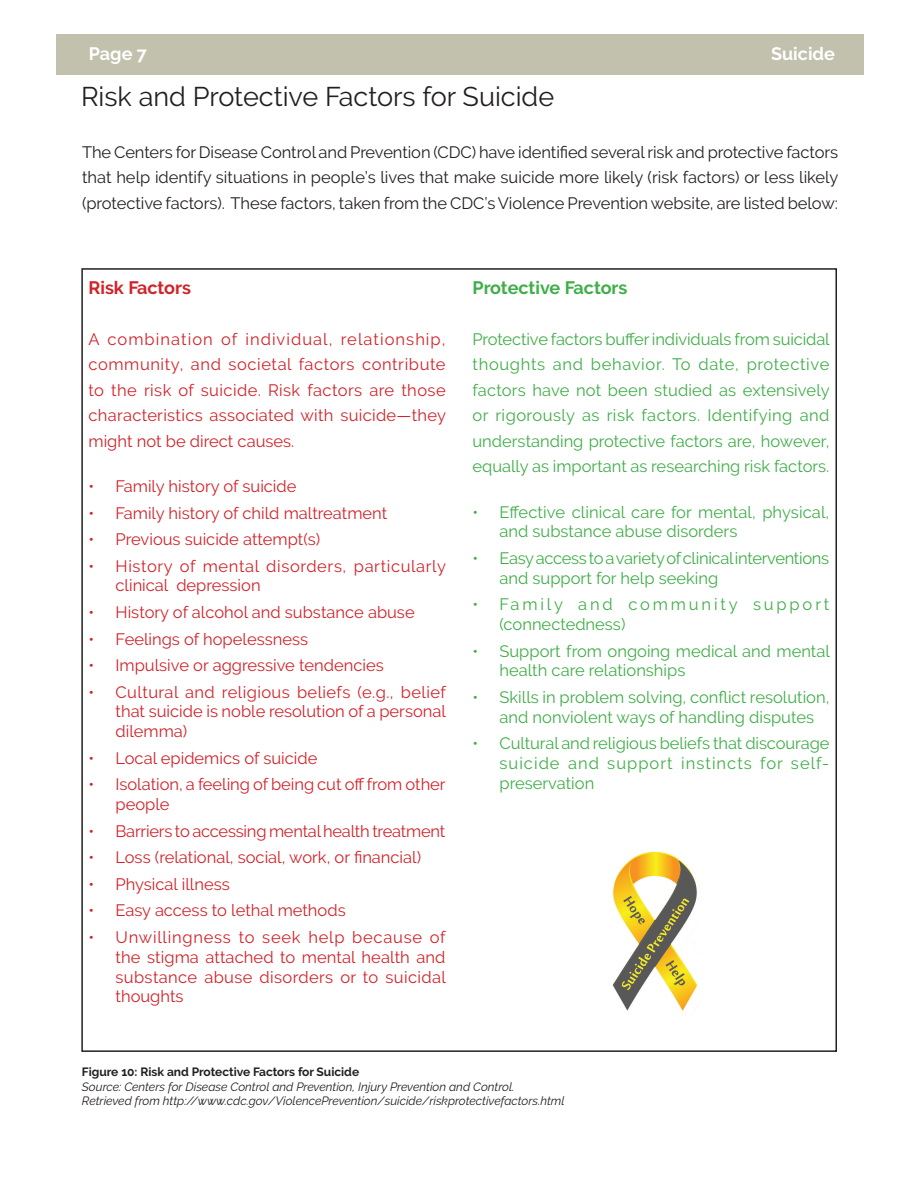
<style>
.page{position:relative;width:918px;height:1188px;background:#fff}
.page>*{position:absolute;margin:0;border:0;box-sizing:border-box;transform-origin:0 0}
.t1{font:27px "Raleway";color:#231f20}
.t2{font:700 18px "Raleway";color:#40ae49}
.t3{font:700 18px "Raleway";color:#fff}
.t4{font:700 18px "Raleway";color:#d1232a}
.t5{font:16.5px/19.8px "Raleway";color:#d1232a;text-align:justify}
.t6{font:16.5px/25.5px "Raleway";color:#40ae49}
.t7{font:16.5px/25.5px "Raleway";letter-spacing:-.005em;color:#231f20;text-align:justify}
.t8{font:16.5px/19.8px "Raleway";letter-spacing:-.02em;color:#40ae49}
.t9{font:16.5px/19.8px "Raleway";letter-spacing:.035em;color:#d1232a}
.t10{font:16.5px/19.8px "Raleway";letter-spacing:.175em;color:#40ae49}
.t11{font:italic 12px/14.4px "Raleway";color:#231f20}
.t12{font:700 12px "Raleway";color:#231f20}
</style>
<div class="page">
<div style="left:56px;top:34px;width:808px;height:40px;background:#c1c1ad"></div>
<img style="left:612px;top:851px;width:86px;height:160px">
<p class="t3" style="left:89px;top:44px;width:60px">Page 7</p>
<p class="t3" style="left:771px;top:44px;width:65px">Suicide</p>
<h1 class="t1" style="left:81px;top:81px;width:475px">Risk and Protective Factors for Suicide</h1>
<p class="t7" style="left:82px;top:139px;width:758px">The Centers for Disease Control and Prevention (CDC) have identified several risk and protective factors that help identify situations in people’s lives that make suicide more likely (risk factors) or less likely (protective factors). These factors, taken from the CDC’s Violence Prevention website, are listed below:</p>
<p class="t4" style="left:89px;top:277px;width:104px">Risk Factors</p>
<p class="t5" style="left:89px;top:326px;width:359px;line-height:25.5px">A combination of individual, relationship, community, and societal factors contribute to the risk of suicide. Risk factors are those characteristics associated with suicide—they might not be direct causes.</p>
<p class="t5" style="left:89px;top:476px;width:209px">• Family history of suicide</p>
<p class="t5" style="left:89px;top:503px;width:300px">• Family history of child maltreatment</p>
<p class="t5" style="left:89px;top:529px;width:233px">• Previous suicide attempt(s)</p>
<p class="t9" style="left:116px;top:556px;width:332px;text-indent:-27px">• History of mental disorders, particularly clinical depression</p>
<p class="t5" style="left:89px;top:602px;width:328px">• History of alcohol and substance abuse</p>
<p class="t5" style="left:89px;top:629px;width:221px">• Feelings of hopelessness</p>
<p class="t5" style="left:89px;top:655px;width:297px">• Impulsive or aggressive tendencies</p>
<p class="t5" style="left:116px;top:682px;width:332px;text-indent:-27px">• Cultural and religious beliefs (e.g., belief that suicide is noble resolution of a personal dilemma)</p>
<p class="t5" style="left:89px;top:748px;width:230px">• Local epidemics of suicide</p>
<p class="t5" style="left:116px;top:775px;width:332px;text-indent:-27px">• Isolation, a feeling of being cut off from other people</p>
<p class="t5" style="left:89px;top:821px;width:358px">• Barriers to accessing mental health treatment</p>
<p class="t5" style="left:89px;top:847px;width:334px">• Loss (relational, social, work, or financial)</p>
<p class="t5" style="left:89px;top:874px;width:143px">• Physical illness</p>
<p class="t5" style="left:89px;top:901px;width:259px">• Easy access to lethal methods</p>
<p class="t5" style="left:116px;top:927px;width:332px;text-indent:-27px">• Unwillingness to seek help because of the stigma attached to mental health and substance abuse disorders or to suicidal thoughts</p>
<p class="t2" style="left:472px;top:277px;width:157px">Protective Factors</p>
<p class="t6" style="left:472px;top:326px;width:359px;text-align:justify">Protective factors buffer individuals from suicidal thoughts and behavior. To date, protective factors have not been studied as extensively or rigorously as risk factors. Identifying and understanding protective factors are, however, equally as important as researching risk factors.</p>
<p class="t6" style="left:499px;top:502px;width:331px;line-height:19.8px;text-indent:-27px">• Effective clinical care for mental, physical, and substance abuse disorders</p>
<p class="t8" style="left:499px;top:548px;width:331px;text-indent:-27px">• Easy access to a variety of clinical interventions and support for help seeking</p>
<p class="t10" style="left:499px;top:594px;width:332px;text-indent:-27px">• Family and community support (connectedness)</p>
<p class="t6" style="left:499px;top:641px;width:332px;line-height:19.8px;text-indent:-27px">• Support from ongoing medical and mental health care relationships</p>
<p class="t6" style="left:499px;top:687px;width:331px;line-height:19.8px;text-indent:-27px">• Skills in problem solving, conflict resolution, and nonviolent ways of handling disputes</p>
<p class="t6" style="left:499px;top:733px;width:332px;line-height:19.8px;text-align:justify;text-indent:-27px">• Cultural and religious beliefs that discourage suicide and support instincts for self&shy;preservation</p>
<p class="t12" style="left:82px;top:1065px;width:279px">Figure 10: Risk and Protective Factors for Suicide</p>
<p class="t11" style="left:82px;top:1079px;width:484px">Source: Centers for Disease Control and Prevention, Injury Prevention and Control.<br>Retrieved from http://www.cdc.gov/ViolencePrevention/suicide/riskprotectivefactors.html</p>
</div>
